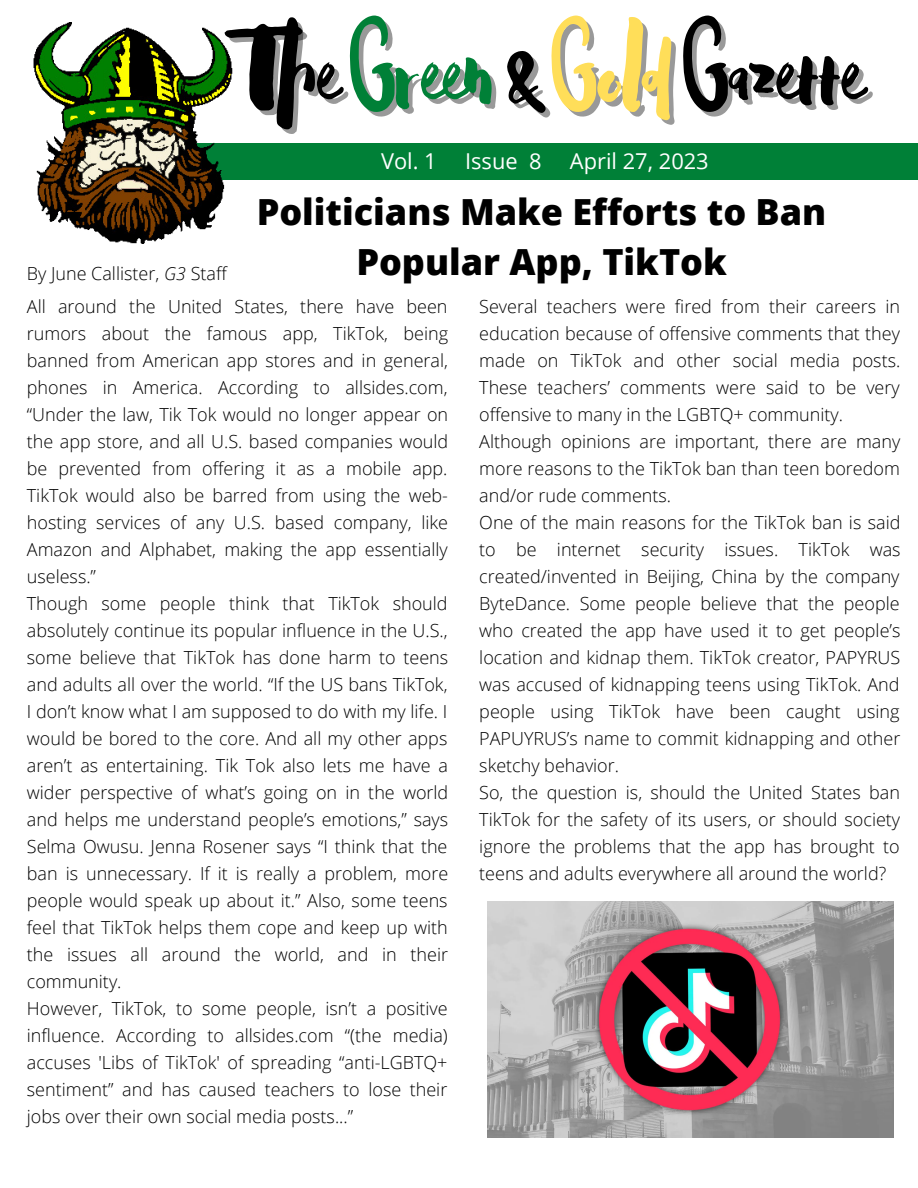
<style>
.page{position:relative;width:918px;height:1188px;background:#fff}
.page>*{position:absolute;margin:0;border:0;box-sizing:border-box;transform-origin:0 0}
.t1{font:104.85px "Awesome";color:rgb(0 0 0/.4)}
.t2{font:800 36px "Open Sans";color:#000}
.t3{font:21.9px "Open Sans";color:#fff}
.t4{font:300 18px/27px "Open Sans";color:#000}
.s1{font-style:italic}
</style>
<div class="page">
<div style="left:193px;top:143px;width:725px;height:36px;background:#008037"></div>
<img style="left:33px;top:23px;width:214px;height:220px">
<img style="left:487px;top:901px;width:406px;height:237px">
<svg style="left:229px;top:23px;width:18px;height:111px"></svg>
<h1 class="t1" style="left:467px;top:1px;width:181px">■ □●</h1>
<p class="t3" style="left:381px;top:146px;width:57px">Vol. 1</p>
<p class="t3" style="left:465px;top:146px;width:78px">Issue 8</p>
<p class="t3" style="left:570px;top:146px;width:140px">April 27, 2023</p>
<h2 class="t2" style="left:257px;top:187px;width:571px">Politicians Make Efforts to Ban</h2>
<h2 class="t2" style="left:356px;top:236px;width:372px">Popular App, TikTok</h2>
<p class="t4" style="left:479px;top:293px;width:423px">Several teachers were fired from their careers in education because of offensive comments that they made on TikTok and other social media posts.<br>These teachers’ comments were said to be very offensive to many in the LGBTQ+ community.<br>Although opinions are important, there are many more reasons to the TikTok ban than teen boredom and/or rude comments.<br>One of the main reasons for the TikTok ban is said to be internet security issues. TikTok was created/invented in Beijing, China by the company ByteDance. Some people believe that the people who created the app have used it to get people’s location and kidnap them. TikTok creator, PAPYRUS was accused of kidnapping teens using TikTok. And people using TikTok have been caught using PAPUYRUS’s name to commit kidnapping and other sketchy behavior.<br>So, the question is, should the United States ban TikTok for the safety of its users, or should society ignore the problems that the app has brought to teens and adults everywhere all around the world?</p>
<p class="t4" style="left:27px;top:259px;width:201px">By June Callister, <span class="s1">G3</span> Staff</p>
<p class="t4" style="left:27px;top:293px;width:423px">All around the United States, there have been rumors about the famous app, TikTok, being banned from American app stores and in general, phones in America. According to allsides.com, “Under the law, Tik Tok would no longer appear on the app store, and all U.S. based companies would be prevented from offering it as a mobile app.<br>TikTok would also be barred from using the web&shy;hosting services of any U.S. based company, like Amazon and Alphabet, making the app essentially useless.”<br>Though some people think that TikTok should absolutely continue its popular influence in the U.S., some believe that TikTok has done harm to teens and adults all over the world. “If the US bans TikTok, I don’t know what I am supposed to do with my life. I would be bored to the core. And all my other apps aren’t as entertaining. Tik Tok also lets me have a wider perspective of what’s going on in the world and helps me understand people’s emotions,” says Selma Owusu. Jenna Rosener says “I think that the ban is unnecessary. If it is really a problem, more people would speak up about it.” Also, some teens feel that TikTok helps them cope and keep up with the issues all around the world, and in their community.<br>However, TikTok, to some people, isn’t a positive influence. According to allsides.com “(the media) accuses 'Libs of TikTok' of spreading “anti-LGBTQ+ sentiment” and has caused teachers to lose their jobs over their own social media posts...”</p>
</div>
